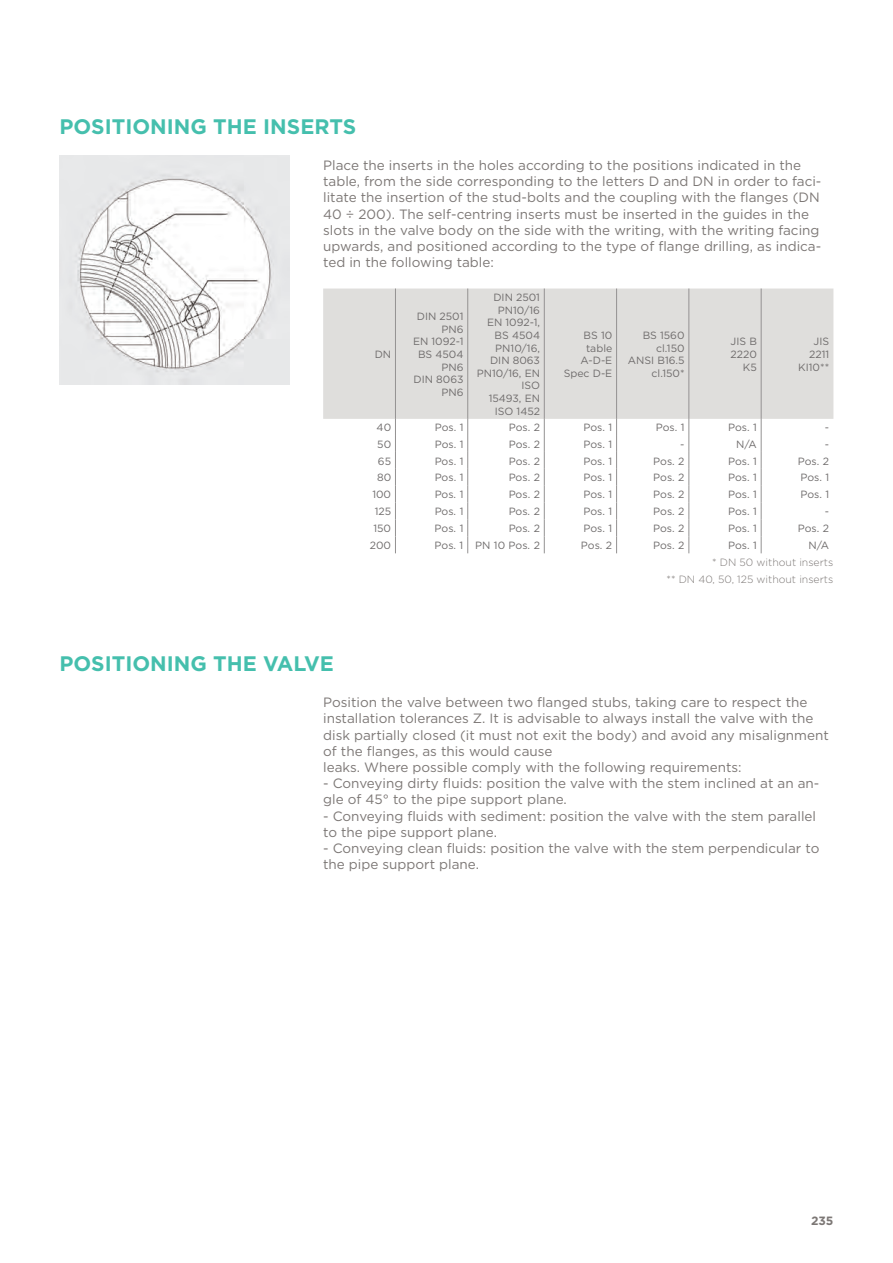
<style>
.page{position:relative;width:893px;height:1263px;background:#fff}
.page>*{position:absolute;margin:0;border:0;box-sizing:border-box;transform-origin:0 0}
.C-10-1-Sottotitolo{font:700 21px "Gotham";color:#45bfad}
.C-10-1-Testo{font:13.5px/16.2px "Gotham";color:#7c7775}
.t1{font:700 12px "Gotham";color:#7c7775}
.TabVar2_Val{font:10.5px "Gotham";color:#6e6b6b}
.TabVar2_Int{font:10.5px/12.6px "Gotham";color:#6e6b6b;text-align:right}
.C-10-NotaTBL{font:300 10.5px "Gotham";color:#7c7775}
</style>
<div class="page">
<img style="left:60px;top:155px;width:229px;height:230px">
<div style="left:323px;top:289px;width:510px;height:130px;background:#dfdedc"></div>
<hr style="left:395px;top:289px;width:1px;height:130px;background:#949292">
<hr style="left:467px;top:289px;width:1px;height:130px;background:#949292">
<hr style="left:544px;top:289px;width:1px;height:130px;background:#949292">
<hr style="left:616px;top:289px;width:1px;height:130px;background:#949292">
<hr style="left:689px;top:289px;width:1px;height:130px;background:#949292">
<hr style="left:761px;top:289px;width:1px;height:130px;background:#949292">
<svg style="left:395px;top:419px;width:1px;height:134px"></svg>
<svg style="left:467px;top:419px;width:1px;height:134px"></svg>
<svg style="left:544px;top:419px;width:1px;height:134px"></svg>
<svg style="left:616px;top:419px;width:1px;height:134px"></svg>
<svg style="left:689px;top:419px;width:1px;height:134px"></svg>
<svg style="left:761px;top:419px;width:1px;height:134px"></svg>
<p class="C-10-1-Sottotitolo" style="left:60px;top:112px;width:298px">POSITIONING THE INSERTS</p>
<p class="C-10-1-Testo" style="left:323px;top:157px;width:500px">Place the inserts in the holes according to the positions indicated in the table, from the side corresponding to the letters D and DN in order to faci&shy;litate the insertion of the stud-bolts and the coupling with the flanges (DN 40 ÷ 200). The self-centring inserts must be inserted in the guides in the slots in the valve body on the side with the writing, with the writing facing upwards, and positioned according to the type of flange drilling, as indica&shy;ted in the following table:</p>
<p class="TabVar2_Int" style="left:375px;top:348px;width:18px">DN</p>
<p class="TabVar2_Int" style="left:417px;top:310px;width:48px">DIN 2501<br>PN6</p>
<p class="TabVar2_Int" style="left:413px;top:335px;width:52px">EN 1092-1</p>
<p class="TabVar2_Int" style="left:418px;top:348px;width:47px">BS 4504<br>PN6</p>
<p class="TabVar2_Int" style="left:414px;top:373px;width:51px">DIN 8063<br>PN6</p>
<p class="TabVar2_Int" style="left:493px;top:291px;width:48px;text-align:center">DIN 2501<br>PN10/16</p>
<p class="TabVar2_Int" style="left:487px;top:316px;width:55px">EN 1092-1,<br>BS 4504</p>
<p class="TabVar2_Int" style="left:490px;top:341px;width:51px;text-align:center">PN10/16,<br>DIN 8063</p>
<p class="TabVar2_Int" style="left:477px;top:367px;width:65px">PN10/16, EN<br>ISO</p>
<p class="TabVar2_Int" style="left:489px;top:392px;width:53px;text-align:center">15493, EN<br>ISO 1452</p>
<p class="TabVar2_Int" style="left:584px;top:329px;width:30px">BS 10</p>
<p class="TabVar2_Int" style="left:581px;top:341px;width:33px;text-align:center">table<br>A-D-E</p>
<p class="TabVar2_Int" style="left:564px;top:367px;width:50px">Spec D-E</p>
<p class="TabVar2_Int" style="left:643px;top:329px;width:43px">BS 1560</p>
<p class="TabVar2_Int" style="left:656px;top:341px;width:30px">cl.150</p>
<p class="TabVar2_Int" style="left:628px;top:354px;width:58px">ANSI B16.5</p>
<p class="TabVar2_Int" style="left:652px;top:367px;width:35px">cl.150*</p>
<p class="TabVar2_Int" style="left:731px;top:335px;width:28px">JIS B</p>
<p class="TabVar2_Int" style="left:730px;top:348px;width:28px">2220</p>
<p class="TabVar2_Int" style="left:743px;top:360px;width:15px">K5</p>
<p class="TabVar2_Int" style="left:814px;top:335px;width:17px">JIS</p>
<p class="TabVar2_Int" style="left:809px;top:348px;width:22px">2211</p>
<p class="TabVar2_Int" style="left:798px;top:360px;width:32px">KI10**</p>
<p class="TabVar2_Val" style="left:377px;top:420px;width:16px">40</p>
<p class="TabVar2_Val" style="left:435px;top:420px;width:30px">Pos. 1</p>
<p class="TabVar2_Val" style="left:509px;top:420px;width:33px">Pos. 2</p>
<p class="TabVar2_Val" style="left:583px;top:420px;width:30px">Pos. 1</p>
<p class="TabVar2_Val" style="left:656px;top:420px;width:30px">Pos. 1</p>
<p class="TabVar2_Val" style="left:728px;top:420px;width:30px">Pos. 1</p>
<p class="TabVar2_Val" style="left:825px;top:420px;width:6px">-</p>
<p class="TabVar2_Val" style="left:377px;top:437px;width:15px">50</p>
<p class="TabVar2_Val" style="left:435px;top:437px;width:30px">Pos. 1</p>
<p class="TabVar2_Val" style="left:509px;top:437px;width:33px">Pos. 2</p>
<p class="TabVar2_Val" style="left:583px;top:437px;width:30px">Pos. 1</p>
<p class="TabVar2_Val" style="left:680px;top:437px;width:6px">-</p>
<p class="TabVar2_Val" style="left:736px;top:437px;width:22px">N/A</p>
<p class="TabVar2_Val" style="left:825px;top:437px;width:6px">-</p>
<p class="TabVar2_Val" style="left:378px;top:454px;width:15px">65</p>
<p class="TabVar2_Val" style="left:435px;top:454px;width:30px">Pos. 1</p>
<p class="TabVar2_Val" style="left:509px;top:454px;width:33px">Pos. 2</p>
<p class="TabVar2_Val" style="left:583px;top:454px;width:30px">Pos. 1</p>
<p class="TabVar2_Val" style="left:653px;top:454px;width:33px">Pos. 2</p>
<p class="TabVar2_Val" style="left:728px;top:454px;width:30px">Pos. 1</p>
<p class="TabVar2_Val" style="left:798px;top:454px;width:33px">Pos. 2</p>
<p class="TabVar2_Val" style="left:377px;top:471px;width:16px">80</p>
<p class="TabVar2_Val" style="left:435px;top:471px;width:30px">Pos. 1</p>
<p class="TabVar2_Val" style="left:509px;top:471px;width:33px">Pos. 2</p>
<p class="TabVar2_Val" style="left:583px;top:471px;width:30px">Pos. 1</p>
<p class="TabVar2_Val" style="left:653px;top:471px;width:33px">Pos. 2</p>
<p class="TabVar2_Val" style="left:728px;top:471px;width:30px">Pos. 1</p>
<p class="TabVar2_Val" style="left:800px;top:471px;width:30px">Pos. 1</p>
<p class="TabVar2_Val" style="left:372px;top:488px;width:20px">100</p>
<p class="TabVar2_Val" style="left:435px;top:488px;width:30px">Pos. 1</p>
<p class="TabVar2_Val" style="left:509px;top:488px;width:33px">Pos. 2</p>
<p class="TabVar2_Val" style="left:583px;top:488px;width:30px">Pos. 1</p>
<p class="TabVar2_Val" style="left:653px;top:488px;width:33px">Pos. 2</p>
<p class="TabVar2_Val" style="left:728px;top:488px;width:30px">Pos. 1</p>
<p class="TabVar2_Val" style="left:800px;top:488px;width:30px">Pos. 1</p>
<p class="TabVar2_Val" style="left:375px;top:505px;width:18px">125</p>
<p class="TabVar2_Val" style="left:435px;top:505px;width:30px">Pos. 1</p>
<p class="TabVar2_Val" style="left:509px;top:505px;width:33px">Pos. 2</p>
<p class="TabVar2_Val" style="left:583px;top:505px;width:30px">Pos. 1</p>
<p class="TabVar2_Val" style="left:653px;top:505px;width:33px">Pos. 2</p>
<p class="TabVar2_Val" style="left:728px;top:505px;width:30px">Pos. 1</p>
<p class="TabVar2_Val" style="left:825px;top:505px;width:6px">-</p>
<p class="TabVar2_Val" style="left:373px;top:522px;width:19px">150</p>
<p class="TabVar2_Val" style="left:435px;top:522px;width:30px">Pos. 1</p>
<p class="TabVar2_Val" style="left:509px;top:522px;width:33px">Pos. 2</p>
<p class="TabVar2_Val" style="left:583px;top:522px;width:30px">Pos. 1</p>
<p class="TabVar2_Val" style="left:653px;top:522px;width:33px">Pos. 2</p>
<p class="TabVar2_Val" style="left:728px;top:522px;width:30px">Pos. 1</p>
<p class="TabVar2_Val" style="left:798px;top:522px;width:33px">Pos. 2</p>
<p class="TabVar2_Val" style="left:370px;top:539px;width:23px">200</p>
<p class="TabVar2_Val" style="left:435px;top:539px;width:30px">Pos. 1</p>
<p class="TabVar2_Val" style="left:475px;top:539px;width:66px">PN 10 Pos. 2</p>
<p class="TabVar2_Val" style="left:581px;top:539px;width:33px">Pos. 2</p>
<p class="TabVar2_Val" style="left:653px;top:539px;width:33px">Pos. 2</p>
<p class="TabVar2_Val" style="left:728px;top:539px;width:30px">Pos. 1</p>
<p class="TabVar2_Val" style="left:808px;top:539px;width:22px">N/A</p>
<p class="C-10-NotaTBL" style="left:712px;top:556px;width:123px">* DN 50 without inserts</p>
<p class="C-10-NotaTBL" style="left:666px;top:572px;width:168px">** DN 40, 50, 125 without inserts</p>
<p class="C-10-1-Sottotitolo" style="left:60px;top:649px;width:276px">POSITIONING THE VALVE</p>
<p class="C-10-1-Testo" style="left:323px;top:694px;width:507px">Position the valve between two flanged stubs, taking care to respect the installation tolerances Z. It is advisable to always install the valve with the disk partially closed (it must not exit the body) and avoid any misalignment of the flanges, as this would cause</p>
<p class="C-10-1-Testo" style="left:323px;top:759px;width:420px">leaks. Where possible comply with the following requirements:</p>
<p class="C-10-1-Testo" style="left:323px;top:775px;width:498px">- Conveying dirty fluids: position the valve with the stem inclined at an an&shy;gle of 45° to the pipe support plane.</p>
<p class="C-10-1-Testo" style="left:323px;top:807px;width:494px">- Conveying fluids with sediment: position the valve with the stem parallel to the pipe support plane.</p>
<p class="C-10-1-Testo" style="left:323px;top:840px;width:498px">- Conveying clean fluids: position the valve with the stem perpendicular to the pipe support plane.</p>
<p class="t1" style="left:811px;top:1212px;width:24px">235</p>
</div>
